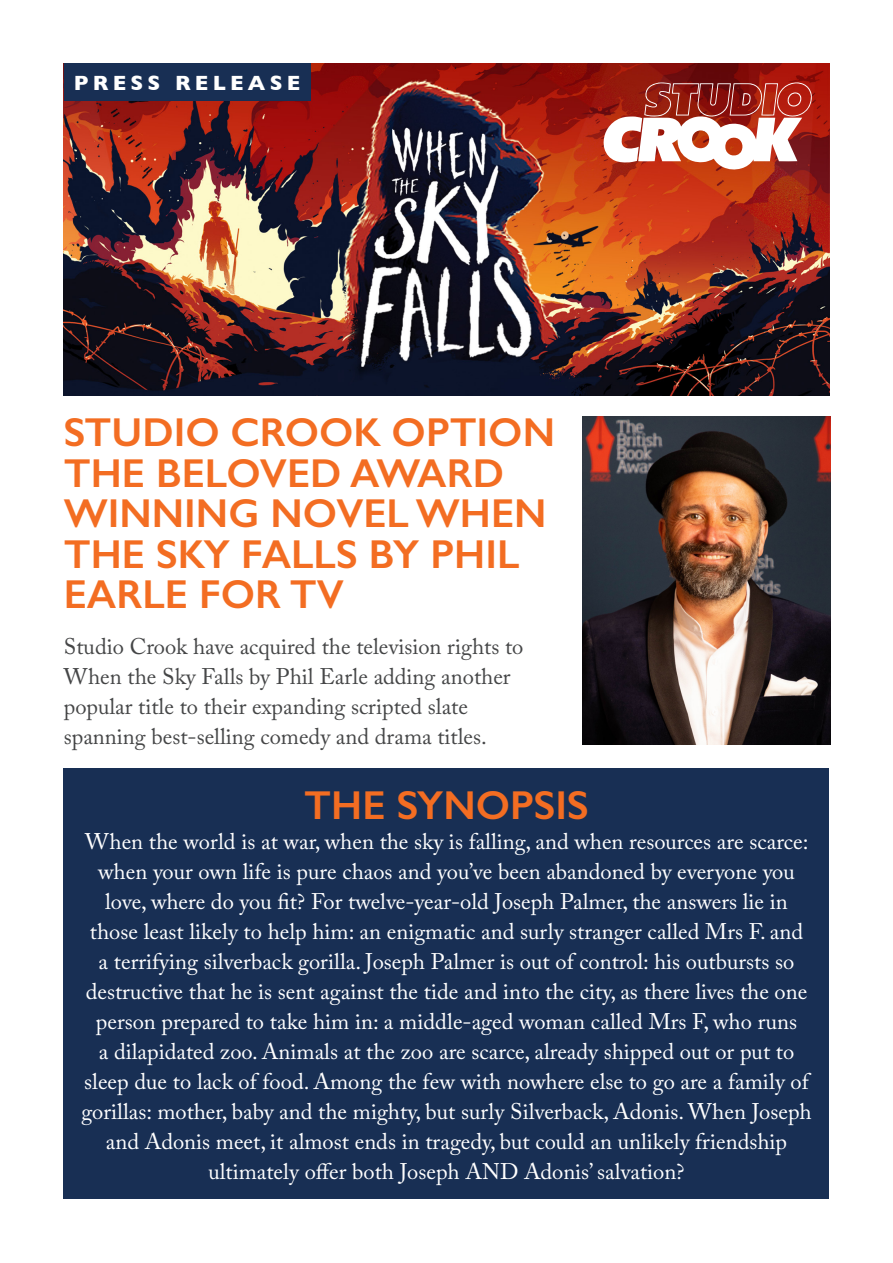
<style>
.page{position:relative;width:893px;height:1263px;background:#fff}
.page>*{position:absolute;margin:0;border:0;box-sizing:border-box;transform-origin:0 0}
.t1{font:600 40.5px/40.5px "Gill Sans";color:#f36d22}
.t2{font:22.5px/30px "Adobe Caslon Pro";color:#fff;text-align:center}
.t3{font:22.5px/30px "Adobe Caslon Pro";color:#454647}
.t4{font:700 21px "Gill Sans";letter-spacing:.2em;color:#fff}
</style>
<div class="page">
<img style="left:64px;top:64px;width:765px;height:331px">
<div style="left:64px;top:64px;width:246px;height:37px;background:#182f54"></div>
<img style="left:583px;top:417px;width:247px;height:327px">
<svg style="left:604px;top:82px;width:208px;height:87px"></svg>
<div style="left:64px;top:769px;width:765px;height:430px;background:#182f54"></div>
<p class="t4" style="left:74px;top:66px;width:228px">PRESS RELEASE</p>
<p class="t1" style="left:64px;top:412px;width:493px">STUDIO CROOK OPTION<br>THE BELOVED AWARD<br>WINNING NOVEL WHEN<br>THE SKY FALLS BY PHIL<br>EARLE FOR TV</p>
<p class="t3" style="left:64px;top:632px;width:461px">Studio Crook have acquired the television rights to When the Sky Falls by Phil Earle adding another popular title to their expanding scripted slate spanning best-selling comedy and drama titles.</p>
<p class="t1" style="left:304px;top:784px;width:286px">THE SYNOPSIS</p>
<p class="t2" style="left:81px;top:826px;width:732px">When the world is at war, when the sky is falling, and when resources are scarce: when your own life is pure chaos and you’ve been abandoned by everyone you love, where do you fit? For twelve-year-old Joseph Palmer, the answers lie in those least likely to help him: an enigmatic and surly stranger called Mrs F. and<br>a terrifying silverback gorilla. Joseph Palmer is out of control: his outbursts so destructive that he is sent against the tide and into the city, as there lives the one person prepared to take him in: a middle-aged woman called Mrs F, who runs<br>a dilapidated zoo. Animals at the zoo are scarce, already shipped out or put to sleep due to lack of food. Among the few with nowhere else to go are a family of gorillas: mother, baby and the mighty, but surly Silverback, Adonis. When Joseph and Adonis meet, it almost ends in tragedy, but could an unlikely friendship ultimately offer both Joseph AND Adonis’ salvation?</p>
</div>
